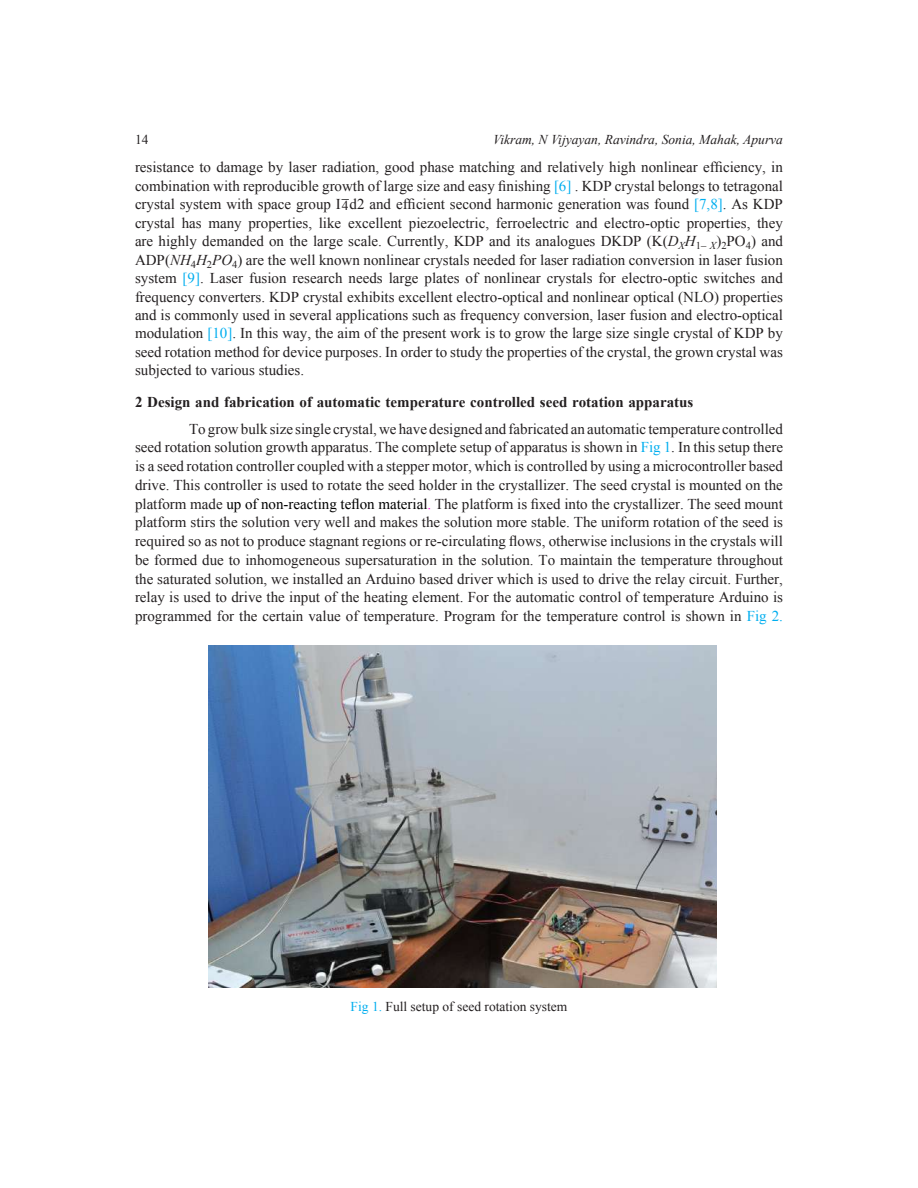
<style>
.page{position:relative;width:918px;height:1188px;background:#fff}
.page>*{position:absolute;margin:0;border:0;box-sizing:border-box;transform-origin:0 0}
.t1{font:15px/18.5px "Times New Roman";color:#231f20;text-align:justify}
.t2{font:700 15px "Times New Roman";color:#231f20}
.t3{font:italic 13.5px "Times New Roman";color:#231f20}
.t4{font:13.5px "Times New Roman";color:#231f20}
.s1{color:#00aeef}
.s2{font-size:14.25px;color:#000}
.s3{font-size:13.5px}
.s4{font-style:italic}
.s5{color:#000}
.s6{color:#ff00dc}
</style>
<div class="page">
<img style="left:209px;top:646px;width:508px;height:342px">
<p class="t4" style="left:135px;top:131px;width:15px">14</p>
<p class="t3" style="left:493px;top:131px;width:291px">Vikram, N Vijyayan, Ravindra, Sonia, Mahak, Apurva</p>
<p class="t1" style="left:135px;top:158px;width:650px">resistance to damage by laser radiation, good phase matching and relatively high nonlinear efficiency, in combination with reproducible growth of large size and easy finishing <span class="s1">[6]</span> . KDP crystal belongs to tetragonal crystal system with space group I<span class="s2">¯</span><span class="s3">4</span>d2 and efficient second harmonic generation was found <span class="s1">[7,8]</span>. As KDP crystal has many properties, like excellent piezoelectric, ferroelectric and electro-optic properties, they are highly demanded on the large scale. Currently, KDP and its analogues DKDP (K(<span class="s4">D</span><sub>X</sub><span class="s4">H</span><sub>1–</sub> <sub>X</sub>)<sub>2</sub>PO<sub>4</sub>) and ADP(<span class="s4">NH</span><sub>4</sub><span class="s4">H</span><sub>2</sub><span class="s4">PO</span><sub>4</sub>) are the well known nonlinear crystals needed for laser radiation conversion in laser fusion system <span class="s1">[9]</span>. Laser fusion research needs large plates of nonlinear crystals for electro-optic switches and frequency converters. KDP crystal exhibits excellent electro-optical and nonlinear optical (NLO) properties and is commonly used in several applications such as frequency conversion, laser fusion and electro-optical modulation <span class="s1">[10]</span>. In this way, the aim of the present work is to grow the large size single crystal of KDP by seed rotation method for device purposes. In order to study the properties of the crystal, the grown crystal was subjected to various studies.</p>
<p class="t2" style="left:135px;top:391px;width:560px">2 Design and fabrication of automatic temperature controlled seed rotation apparatus</p>
<p class="t1" style="left:135px;top:419px;width:650px;text-indent:54px">To grow bulk size single crystal, we have designed and fabricated an automatic temperature controlled seed rotation solution growth apparatus. The complete setup of apparatus is shown in <span class="s1">Fig 1</span>. In this setup there is a seed rotation controller coupled with a stepper motor, which is controlled by using a microcontroller based drive. This controller is used to rotate the seed holder in the crystallizer. The seed crystal is mounted on the platform made <span class="s5">up of non-reacting teflon material</span><span class="s6">.</span> The platform is fixed into the crystallizer. The seed mount platform stirs the solution very well and makes the solution more stable. The uniform rotation of the seed is required so as not to produce stagnant regions or re-circulating flows, otherwise inclusions in the crystals will be formed due to inhomogeneous supersaturation in the solution. To maintain the temperature throughout the saturated solution, we installed an Arduino based driver which is used to drive the relay circuit. Further, relay is used to drive the input of the heating element. For the automatic control of temperature Arduino is programmed for the certain value of temperature. Program for the temperature control is shown in <span class="s1">Fig 2.</span></p>
<p class="t4" style="left:351px;top:998px;width:218px"><span class="s1">Fig 1.</span> Full setup of seed rotation system</p>
</div>
